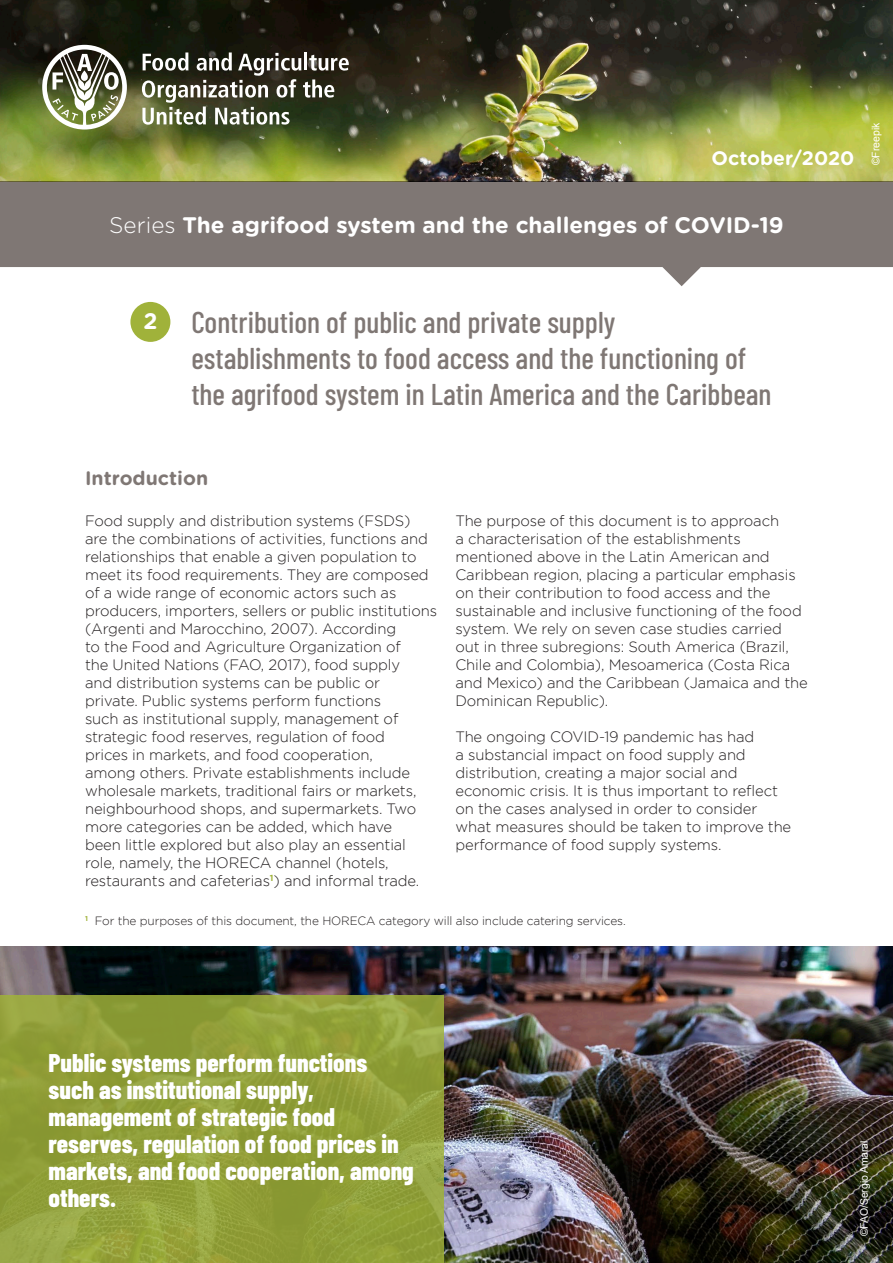
<style>
.page{position:relative;width:893px;height:1263px;background:#fff}
.page>*{position:absolute;margin:0;border:0;box-sizing:border-box;transform-origin:0 0}
.t1{font:500 30px/36px "Barlow Condensed";color:#7f7774}
.t2{font:800 25.5px/27px "Barlow Condensed";color:#fff}
.t3{font:700 22.5px "Gotham Rounded";color:#fff}
.t4{font:700 19.5px "Gotham Rounded";color:#fff}
.t5{font:700 19.5px "Gotham Rounded";color:#7f7774}
.t6{font:300 15px/18px "Gotham";letter-spacing:-.01em;color:#231f20}
.t7{font:300 12px "Gotham";letter-spacing:-.01em;color:#231f20}
.TEXTO_CENTRAL{font:10.5px "Arial";letter-spacing:-.01em;color:#fff}
.s1{font-weight:300}
</style>
<div class="page">
<img style="left:0;top:0;width:893px;height:181px">
<svg style="left:0;top:181px;width:893px;height:105px;fill:#7f7774"></svg>
<img style="left:0;top:946px;width:893px;height:317px">
<svg style="left:0;top:996px;width:444px;height:267px;background:#919f39"></svg>
<div style="left:130px;top:302px;width:40px;height:40px;background:#a0b23a;border-radius:50%"></div>
<svg style="left:42px;top:45px;width:85px;height:85px"></svg>
<svg style="left:142px;top:52px;width:207px;height:73px"></svg>
<p class="t4" style="left:712px;top:144px;width:144px">October/2020</p>
<p class="TEXTO_CENTRAL" style="left:869px;top:165px;width:44px;rotate:-90deg">©Freepik</p>
<p class="t3" style="left:109px;top:208px;width:676px"><span class="s1">Series</span> The agrifood system and the challenges of COVID-19</p>
<p class="t3" style="left:144px;top:305px;width:16px">2</p>
<p class="t1" style="left:191px;top:302px;width:582px">Contribution of public and private supply establishments to food access and the functioning of the agrifood system in Latin America and the Caribbean</p>
<p class="t5" style="left:85px;top:463px;width:125px">Introduction</p>
<p class="t6" style="left:85px;top:512px;width:354px">Food supply and distribution systems (FSDS)<br>are the combinations of activities, functions and relationships that enable a given population to meet its food requirements. They are composed of a wide range of economic actors such as producers, importers, sellers or public institutions (Argenti and Marocchino, 2007). According<br>to the Food and Agriculture Organization of<br>the United Nations (FAO, 2017), food supply<br>and distribution systems can be public or<br>private. Public systems perform functions<br>such as institutional supply, management of strategic food reserves, regulation of food<br>prices in markets, and food cooperation,<br>among others. Private establishments include wholesale markets, traditional fairs or markets, neighbourhood shops, and supermarkets. Two more categories can be added, which have<br>been little explored but also play an essential role, namely, the HORECA channel (hotels, restaurants and cafeterias<sup>1</sup>) and informal trade.</p>
<p class="t6" style="left:455px;top:512px;width:354px">The purpose of this document is to approach<br>a characterisation of the establishments mentioned above in the Latin American and Caribbean region, placing a particular emphasis on their contribution to food access and the sustainable and inclusive functioning of the food system. We rely on seven case studies carried out in three subregions: South America (Brazil, Chile and Colombia), Mesoamerica (Costa Rica and Mexico) and the Caribbean (Jamaica and the Dominican Republic).</p>
<p class="t6" style="left:455px;top:728px;width:337px">The ongoing COVID-19 pandemic has had<br>a substancial impact on food supply and distribution, creating a major social and economic crisis. It is thus important to reflect on the cases analysed in order to consider what measures should be taken to improve the performance of food supply systems.</p>
<p class="t7" style="left:85px;top:914px;width:542px"><sup>1</sup> For the purposes of this document, the HORECA category will also include catering services.</p>
<p class="t2" style="left:49px;top:1048px;width:367px">Public systems perform functions such as institutional supply, management of strategic food reserves, regulation of food prices in markets, and food cooperation, among others.</p>
<p class="TEXTO_CENTRAL" style="left:857px;top:1236px;width:97px;rotate:-90deg">©FAO/Sergio Amaral</p>
</div>
